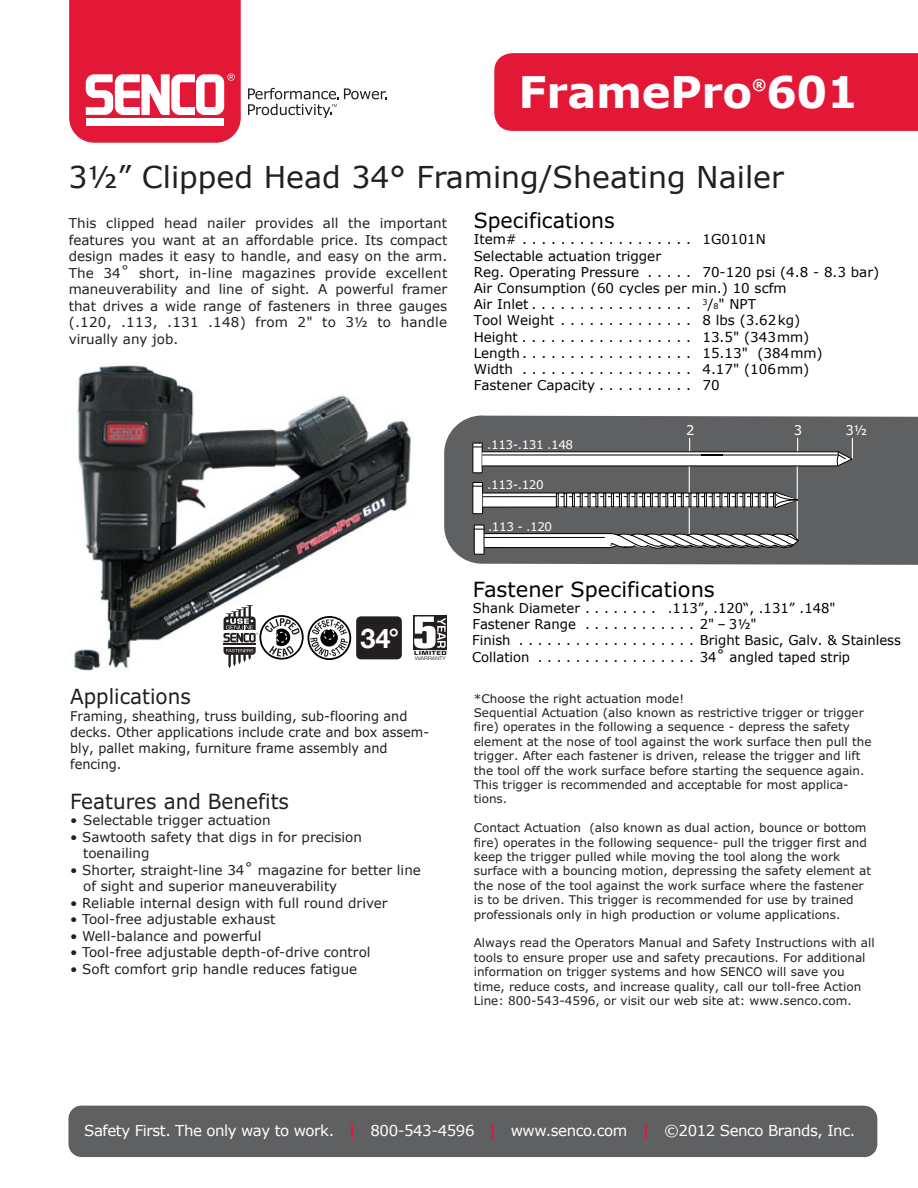
<style>
.page{position:relative;width:918px;height:1188px;background:#fff}
.page>*{position:absolute;margin:0;border:0;box-sizing:border-box;transform-origin:0 0}
.t1{font:700 43.5px "Verdana";letter-spacing:-.01em;color:#fff}
.t2{font:30px "Verdana";color:#231f1f}
.t3{font:700 27px "Helvetica Neue";color:#fff}
.t4{font:21px "Verdana";color:#000}
.t5{font:21px "Verdana";color:#221e1f;scale:.95 1}
.t6{font:15px "Verdana";letter-spacing:-.03em;color:#fff}
.t7{font:700 14.85px "Verdana";color:#fff}
.t8{font:13.5px/16.5px "Verdana";color:#231f20}
.t9{font:13.5px/16.2px "Verdana";color:#000}
.t10{font:13.5px/16.2px "Verdana";color:#221e1f;scale:.95 1}
.t11{font:13.5px "Verdana";color:#fff}
.t12{font:12px/14.4px "Verdana";color:#231f20}
.t13{font:12px "Verdana";color:#fff}
.t14{font:700 5.55px "Eurostile LT Std";letter-spacing:.075em;color:#231f20;scale:1.22 1}
.t15{font:4.8px "Eurostile LT Std";color:#231f20;scale:1.11 1}
.s1{font-size:7.8px}
.s2{font-weight:700;color:#e31837}
</style>
<div class="page">
<div style="left:494px;top:53px;width:424px;height:78px;background:#e31837"></div>
<div style="left:68px;top:1106px;width:809px;height:51px;background:#5f6062"></div>
<svg style="left:248px;top:88px;width:139px;height:30px"></svg>
<svg style="left:69px;top:0;width:172px;height:143px"></svg>
<img style="left:74px;top:365px;width:341px;height:306px">
<div style="left:444px;top:416px;width:474px;height:149px;background:#5f6062"></div>
<hr style="left:689px;top:504px;width:1px;height:30px;background:#fff">
<hr style="left:797px;top:466px;width:1px;height:74px;background:#fff">
<svg style="left:473px;top:524px;width:327px;height:31px"></svg>
<svg style="left:472px;top:438px;width:382px;height:77px"></svg>
<div style="left:308px;top:616px;width:43px;height:44px;border:2px solid #000;border-radius:50%"></div>
<svg style="left:310px;top:619px;width:38px;height:38px"></svg>
<div style="left:324px;top:629px;width:10px;height:10px;background:#000;border-radius:50%"></div>
<div style="left:324px;top:629px;width:11px;height:11px;border:1px dashed #fff;border-radius:50%"></div>
<svg style="left:260px;top:616px;width:43px;height:43px"></svg>
<div style="left:259px;top:615px;width:45px;height:45px;border:2px solid #000;border-radius:50%"></div>
<svg style="left:264px;top:618px;width:36px;height:39px"></svg>
<div style="left:277px;top:632px;width:10px;height:10px;background:#000;border-radius:50%"></div>
<div style="left:276px;top:632px;width:11px;height:11px;border:1px dashed #fff;border-radius:50%"></div>
<div style="left:224px;top:617px;width:32px;height:38px;background:#231f20;border-radius:4px"></div>
<div style="left:222px;top:631px;width:36px;height:16px;background:linear-gradient(to right,#fff,#fff)"></div>
<hr style="left:224px;top:643px;width:32px;height:2px;background:#231f20">
<svg style="left:226px;top:649px;width:27px;height:19px"></svg>
<svg style="left:223px;top:605px;width:35px;height:37px"></svg>
<div style="left:356px;top:616px;width:46px;height:43px;background:#231f20;border-radius:5px"></div>
<div style="left:413px;top:616px;width:34px;height:34px;background:#231f20"></div>
<svg style="left:414px;top:616px;width:32px;height:33px"></svg>
<h1 class="t1" style="left:519px;top:64px;width:341px">FramePro 601</h1>
<p class="t7" style="left:752px;top:75px;width:16px">®</p>
<h2 class="t2" style="left:68px;top:158px;width:717px">3½” Clipped Head 34° Framing/Sheating Nailer</h2>
<p class="t8" style="left:69px;top:215px;width:380px;text-align:justify">This clipped head nailer provides all the important features you want at an affordable price. Its compact design mades it easy to handle, and easy on the arm.<br>The 34˚ short, in-line magazines provide excellent maneuverability and line of sight. A powerful framer that drives a wide range of fasteners in three gauges (.120, .113, .131 .148) from 2" to 3½ to handle virually any job.</p>
<h3 class="t3" style="left:360px;top:621px;width:40px">34°</h3>
<p class="t14" style="left:414px;top:650px;width:28px">LIMITED</p>
<p class="t15" style="left:415px;top:655px;width:29px">WARRANTY</p>
<h3 class="t5" style="left:70px;top:683px;width:129px">Applications</h3>
<p class="t10" style="left:70px;top:707px;width:380px">Framing, sheathing, truss building, sub-flooring and decks. Other applications include crate and box assem&shy;bly, pallet making, furniture frame assembly and fencing.</p>
<h3 class="t5" style="left:70px;top:788px;width:232px">Features and Benefits</h3>
<p class="t8" style="left:70px;top:812px;width:202px">• Selectable trigger actuation</p>
<p class="t8" style="left:83px;top:828px;width:280px;text-indent:-13px">• Sawtooth safety that digs in for precision toenailing</p>
<p class="t8" style="left:83px;top:861px;width:339px;text-indent:-13px">• Shorter, straight-line 34˚ magazine for better line of sight and superior maneuverability</p>
<p class="t8" style="left:70px;top:894px;width:319px">• Reliable internal design with full round driver</p>
<p class="t8" style="left:70px;top:911px;width:207px">• Tool-free adjustable exhaust</p>
<p class="t8" style="left:70px;top:927px;width:193px">• Well-balance and powerful</p>
<p class="t8" style="left:70px;top:944px;width:302px">• Tool-free adjustable depth-of-drive control</p>
<p class="t8" style="left:70px;top:960px;width:289px">• Soft comfort grip handle reduces fatigue</p>
<h3 class="t4" style="left:474px;top:207px;width:143px">Specifications</h3>
<p class="t9" style="left:474px;top:231px;width:407px">Item# . . . . . . . . . . . . . . . . . . 1G0101N<br>Selectable actuation trigger<br>Reg. Operating Pressure . . . . . 70-120 psi (4.8 - 8.3 bar)<br>Air Consumption (60 cycles per min.) 10 scfm<br>Air Inlet . . . . . . . . . . . . . . . . . <sup>3</sup>/<span class="s1">8</span>" NPT<br>Tool Weight . . . . . . . . . . . . . . 8 lbs (3.62kg)<br>Height . . . . . . . . . . . . . . . . . . 13.5" (343mm)<br>Length . . . . . . . . . . . . . . . . . . 15.13" (384mm)<br>Width . . . . . . . . . . . . . . . . . . 4.17" (106mm)<br>Fastener Capacity . . . . . . . . . . 70</p>
<p class="t11" style="left:686px;top:421px;width:10px">2</p>
<p class="t11" style="left:794px;top:421px;width:10px">3</p>
<p class="t11" style="left:845px;top:422px;width:23px">3½</p>
<p class="t13" style="left:487px;top:437px;width:88px">.113-.131 .148</p>
<p class="t13" style="left:487px;top:477px;width:58px">.113-.120</p>
<p class="t13" style="left:488px;top:519px;width:66px">.113 - .120</p>
<h3 class="t4" style="left:473px;top:576px;width:243px">Fastener Specifications</h3>
<p class="t9" style="left:472px;top:600px;width:431px">Shank Diameter . . . . . . . . .113”, .120“, .131” .148"<br>Fastener Range . . . . . . . . . . . . 2" – 3½"<br>Finish . . . . . . . . . . . . . . . . . . . Bright Basic, Galv. &amp; Stainless Collation . . . . . . . . . . . . . . . . . 34˚ angled taped strip</p>
<p class="t12" style="left:474px;top:691px;width:399px">*Choose the right actuation mode!<br>Sequential Actuation (also known as restrictive trigger or trigger fire) operates in the following a sequence - depress the safety element at the nose of tool against the work surface then pull the trigger. After each fastener is driven, release the trigger and lift the tool off the work surface before starting the sequence again.<br>This trigger is recommended and acceptable for most applica&shy;tions.</p>
<p class="t12" style="left:474px;top:820px;width:399px">Contact Actuation (also known as dual action, bounce or bottom fire) operates in the following sequence- pull the trigger first and keep the trigger pulled while moving the tool along the work surface with a bouncing motion, depressing the safety element at the nose of the tool against the work surface where the fastener is to be driven. This trigger is recommended for use by trained professionals only in high production or volume applications.</p>
<p class="t12" style="left:474px;top:935px;width:403px">Always read the Operators Manual and Safety Instructions with all tools to ensure proper use and safety precautions. For additional information on trigger systems and how SENCO will save you time, reduce costs, and increase quality, call our toll-free Action Line: 800-543-4596, or visit our web site at: www.senco.com.</p>
<p class="t6" style="left:84px;top:1121px;width:773px">Safety First. The only way to work. <span class="s2">|</span> 800-543-4596 <span class="s2">|</span> www.senco.com <span class="s2">|</span> ©2012 Senco Brands, Inc.</p>
</div>
